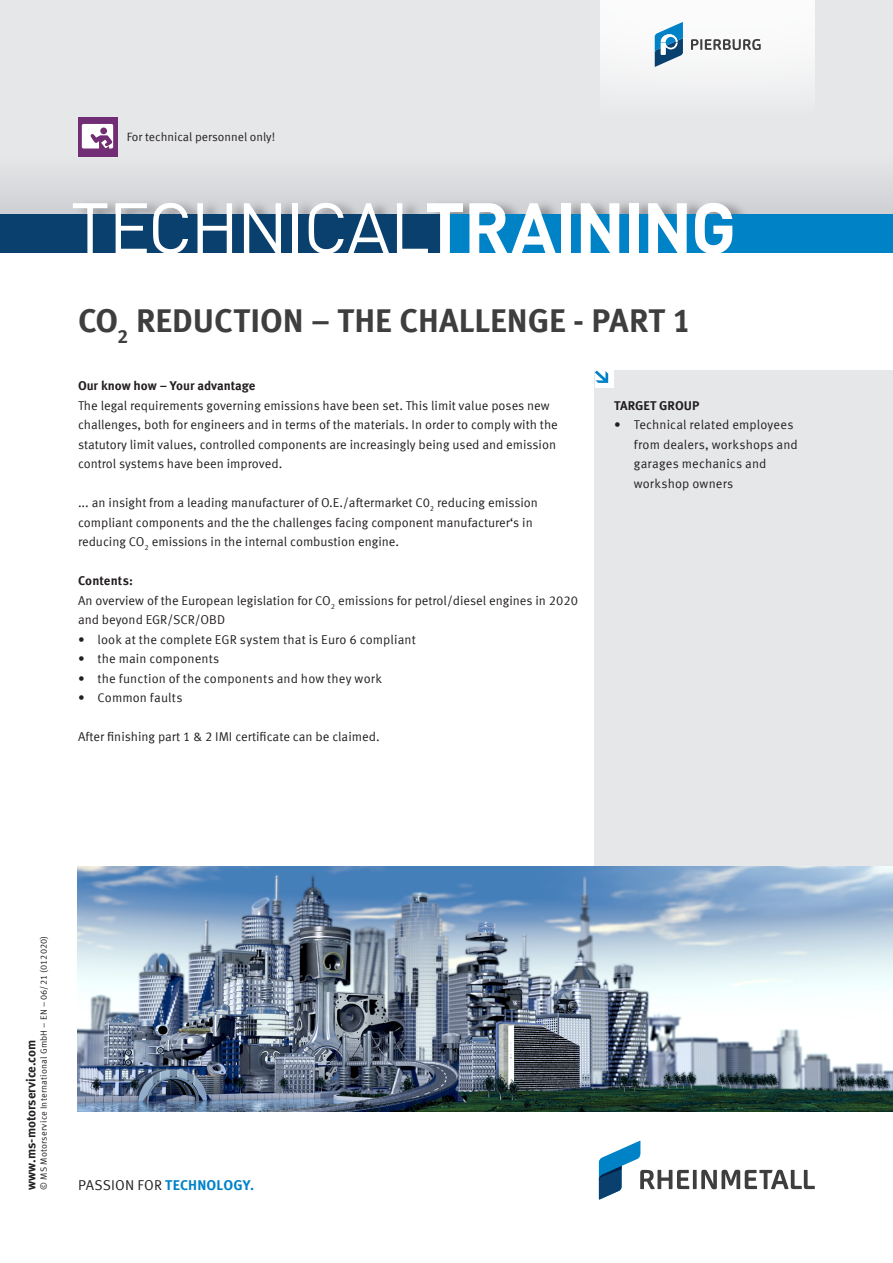
<style>
.page{position:relative;width:893px;height:1263px;background:#fff}
.page>*{position:absolute;margin:0;border:0;box-sizing:border-box;transform-origin:0 0}
.t1{font:70.5px "DIN Offc";letter-spacing:-.03em;color:#fff}
._22_Headline_bold{font:700 33px "Meta Offc Pro";color:#3e3e3f}
.t2{font:700 14.25px "Meta Offc Pro";letter-spacing:.01em;color:#0082c7}
._8_5_Copytext{font:12.75px/19.5px "Meta Offc Pro Norm";color:#231f20}
._8_5_Copytext_bold{font:700 12.75px "Meta Offc Pro";color:#231f20}
._8_5_Copytext-2{font:700 12.75px "Meta Offc Pro";color:#231f20}
._8_5_Copytext_Bullet{font:700 12.75px "Meta Offc Pro";letter-spacing:.01em;color:#231f20}
.t3{font:12px "Meta Offc Pro Norm";color:#231f20}
.t4{font:9px "Meta Offc Pro Norm";letter-spacing:.02em;color:#231f20}
.s1{font-weight:700}
.s2{font-family:"Meta Offc Pro Norm";font-weight:400;color:#231f20}
</style>
<div class="page">
<div style="left:0;top:0;width:893px;height:224px;background:#e6e7e9"></div>
<div style="left:78px;top:117px;width:39px;height:39px;background:#712e74"></div>
<div style="left:82px;top:124px;width:31px;height:24px;background:#fff;border-radius:2px"></div>
<div style="left:100px;top:128px;width:7px;height:6px;background:#712e74;border-radius:50%"></div>
<svg style="left:90px;top:133px;width:22px;height:16px"></svg>
<div style="left:600px;top:0;width:215px;height:117px;background:linear-gradient(to right,#f3f4f5,#f4f5f6)"></div>
<svg style="left:691px;top:39px;width:70px;height:11px"></svg>
<svg style="left:655px;top:22px;width:28px;height:45px"></svg>
<div style="left:0;top:156px;width:893px;height:58px;background:#dcdde0"></div>
<div style="left:74px;top:198px;width:678px;height:16px;background:#231f20;opacity:.4"></div>
<div style="left:0;top:214px;width:893px;height:39px;background:#09406e"></div>
<div style="left:444px;top:214px;width:449px;height:39px;background:#0082c7"></div>
<div style="left:595px;top:370px;width:298px;height:498px;background:#e6e7e9"></div>
<div style="left:595px;top:370px;width:18px;height:18px;background:#fff"></div>
<svg style="left:595px;top:370px;width:13px;height:13px"></svg>
<img style="left:78px;top:867px;width:815px;height:244px">
<svg style="left:599px;top:1140px;width:216px;height:59px"></svg>
<p class="t3" style="left:127px;top:128px;width:150px">For technical personnel only!</p>
<h1 class="t1" style="left:71px;top:184px;width:667px">TECHNICAL<span class="s1">TRAINING</span></h1>
<p class="_22_Headline_bold" style="left:78px;top:294px;width:615px">CO<sub>2</sub> REDUCTION – THE CHALLENGE - PART 1</p>
<p class="_8_5_Copytext_bold" style="left:78px;top:376px;width:179px">Our know how – Your advantage</p>
<p class="_8_5_Copytext" style="left:78px;top:395px;width:481px">The legal requirements governing emissions have been set. This limit value poses new challenges, both for engineers and in terms of the materials. In order to comply with the statutory limit values, controlled components are increasingly being used and emission control systems have been improved.</p>
<p class="_8_5_Copytext" style="left:78px;top:492px;width:461px">... an insight from a leading manufacturer of O.E./aftermarket C0<sub>2</sub> reducing emission compliant components and the the challenges facing component manufacturer‘s in reducing CO<sub>2</sub> emissions in the internal combustion engine.</p>
<p class="_8_5_Copytext_Bullet" style="left:78px;top:571px;width:56px">Contents:</p>
<p class="_8_5_Copytext" style="left:78px;top:590px;width:501px">An overview of the European legislation for CO<sub>2</sub> emissions for petrol/diesel engines in 2020 and beyond EGR/SCR/OBD</p>
<p class="_8_5_Copytext" style="left:78px;top:629px;width:339px">• look at the complete EGR system that is Euro 6 compliant</p>
<p class="_8_5_Copytext" style="left:78px;top:648px;width:143px">• the main components</p>
<p class="_8_5_Copytext" style="left:78px;top:668px;width:305px">• the function of the components and how they work</p>
<p class="_8_5_Copytext" style="left:78px;top:687px;width:106px">• Common faults</p>
<p class="_8_5_Copytext" style="left:78px;top:726px;width:303px">After finishing part 1 &amp; 2 IMI certificate can be claimed.</p>
<p class="_8_5_Copytext-2" style="left:614px;top:395px;width:87px">TARGET GROUP</p>
<p class="_8_5_Copytext" style="left:634px;top:414px;width:166px;text-indent:-19px">• Technical related employees from dealers, workshops and garages mechanics and workshop owners</p>
<p class="t4" style="left:37px;top:1189px;width:256px;rotate:-90deg">© MS Motorservice International GmbH – EN – 06/21 (012020)</p>
<p class="_8_5_Copytext_bold" style="left:21px;top:1189px;width:151px;rotate:-90deg">www.ms-motorservice.com</p>
<p class="t2" style="left:78px;top:1173px;width:178px"><span class="s2">PASSION FOR</span> TECHNOLOGY.</p>
</div>
